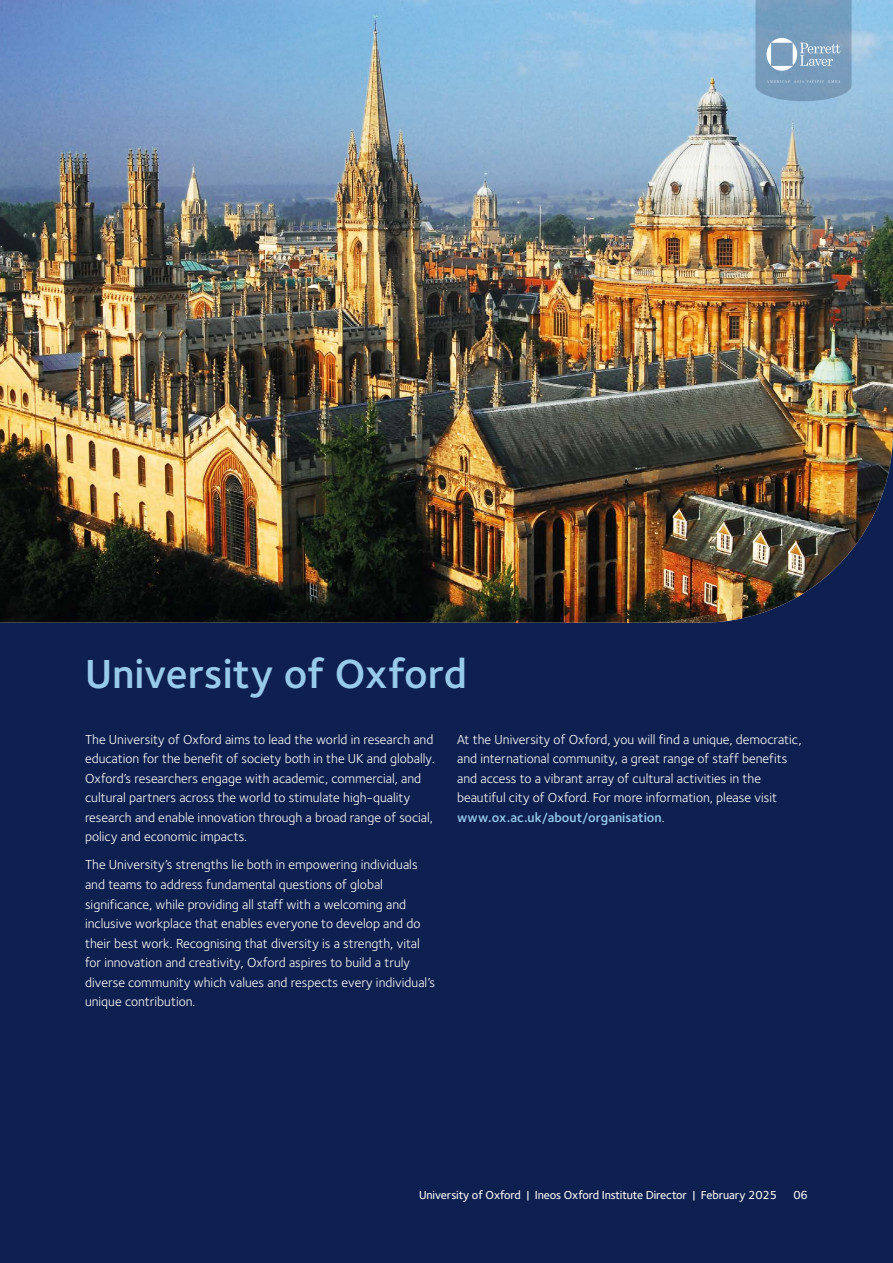
<style>
.page{position:relative;width:893px;height:1263px;background:#0e2050}
.page>*{position:absolute;margin:0;border:0;box-sizing:border-box;transform-origin:0 0}
.heading_28_L_blue_H1{font:600 42px "Foundry Sterling";color:#98caec}
.Body_text_9_white_P{font:13.5px/19.5px "Foundry Sterling";color:#fff}
.t1{font:500 12px "Foundry Sterling";letter-spacing:-.01em;color:#fff}
.s1{font-weight:600;color:#98caec}
</style>
<div class="page">
<img style="left:0;top:0;width:893px;height:623px">
<svg style="left:755px;top:0;width:96px;height:101px;background:#7fa3c1"></svg>
<h2 class="heading_28_L_blue_H1" style="left:85px;top:649px;width:383px">University of Oxford</h2>
<p class="Body_text_9_white_P" style="left:85px;top:730px;width:351px">The University of Oxford aims to lead the world in research and education for the benefit of society both in the UK and globally.<br>Oxford’s researchers engage with academic, commercial, and cultural partners across the world to stimulate high-quality research and enable innovation through a broad range of social, policy and economic impacts.</p>
<p class="Body_text_9_white_P" style="left:85px;top:855px;width:352px">The University’s strengths lie both in empowering individuals and teams to address fundamental questions of global significance, while providing all staff with a welcoming and inclusive workplace that enables everyone to develop and do their best work. Recognising that diversity is a strength, vital for innovation and creativity, Oxford aspires to build a truly diverse community which values and respects every individual’s unique contribution.</p>
<p class="Body_text_9_white_P" style="left:457px;top:730px;width:346px">At the University of Oxford, you will find a unique, democratic, and international community, a great range of staff benefits and access to a vibrant array of cultural activities in the beautiful city of Oxford. For more information, please visit <span class="s1">www.ox.ac.uk/about/organisation</span>.</p>
<p class="t1" style="left:419px;top:1187px;width:360px">University of Oxford | Ineos Oxford Institute Director | February 2025</p>
<p class="t1" style="left:793px;top:1187px;width:16px">06</p>
</div>
